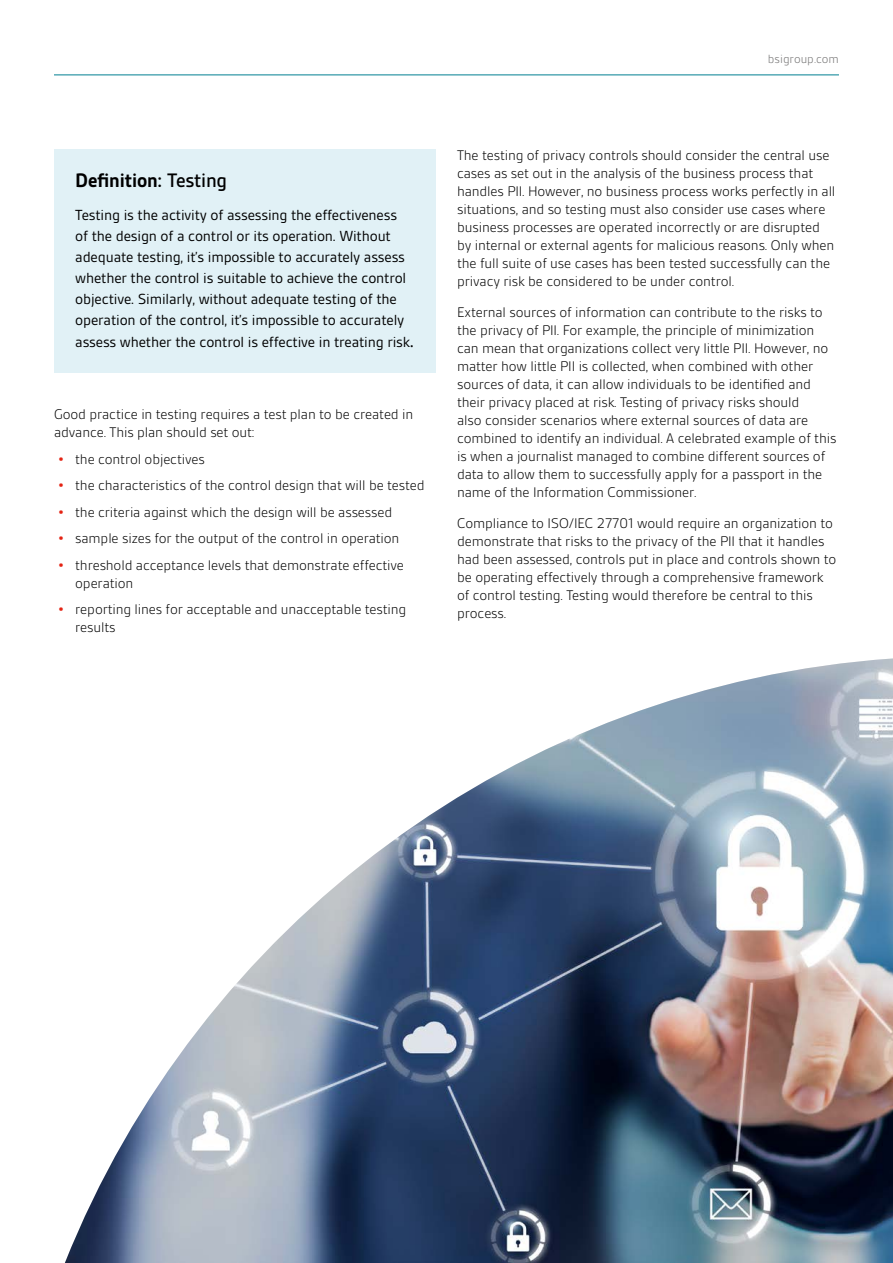
<style>
.page{position:relative;width:893px;height:1263px;background:#fff}
.page>*{position:absolute;margin:0;border:0;box-sizing:border-box;transform-origin:0 0}
.t1{font:700 21px "BSI Gesta";letter-spacing:-.01em;color:#000}
.t2{font:15.75px/21.1px "BSI Gesta";letter-spacing:-.01em;color:#000}
.t3{font:300 15px/18px "BSI Gesta";letter-spacing:-.01em;color:#000}
.t4{font:300 12.75px "BSI Gesta";color:#706f6f}
.s1{font-weight:500}
.s2{font-family:"Minion Pro";font-size:18px}
.s3{font-weight:700;color:#e42313}
</style>
<div class="page">
<hr style="left:54px;top:75px;width:785px;height:1px;background:#007f92">
<div style="left:54px;top:150px;width:382px;height:223px;background:#e1f1f6"></div>
<img style="left:65px;top:658px;width:828px;height:605px">
<p class="t4" style="left:768px;top:52px;width:73px">bsigroup.com</p>
<h1 class="t1" style="left:75px;top:169px;width:153px">Definition: <span class="s1">Testing</span></h1>
<p class="t2" style="left:75px;top:205px;width:340px">Testing is the activity of assessing the effectiveness<br>of the design of a control or its operation. Without adequate testing, it’s impossible to accurately assess whether the control is suitable to achieve the control objective. Similarly, without adequate testing of the operation of the control, it’s impossible to accurately assess whether the control is effective in treating risk<span class="s2">.</span></p>
<p class="t3" style="left:54px;top:405px;width:361px">Good practice in testing requires a test plan to be created in advance. This plan should set out:</p>
<p class="t3" style="left:58px;top:450px;width:148px"><span class="s3">•</span> the control objectives</p>
<p class="t3" style="left:58px;top:476px;width:368px"><span class="s3">•</span> the characteristics of the control design that will be tested</p>
<p class="t3" style="left:58px;top:503px;width:336px"><span class="s3">•</span> the criteria against which the design will be assessed</p>
<p class="t3" style="left:58px;top:529px;width:343px"><span class="s3">•</span> sample sizes for the output of the control in operation</p>
<p class="t3" style="left:75px;top:556px;width:330px;text-indent:-17px"><span class="s3">•</span> threshold acceptance levels that demonstrate effective operation</p>
<p class="t3" style="left:75px;top:600px;width:333px;text-indent:-17px"><span class="s3">•</span> reporting lines for acceptable and unacceptable testing results</p>
<p class="t3" style="left:457px;top:146px;width:380px">The testing of privacy controls should consider the central use cases as set out in the analysis of the business process that handles PII. However, no business process works perfectly in all situations, and so testing must also consider use cases where business processes are operated incorrectly or are disrupted by internal or external agents for malicious reasons. Only when the full suite of use cases has been tested successfully can the privacy risk be considered to be under control.</p>
<p class="t3" style="left:457px;top:303px;width:381px">External sources of information can contribute to the risks to the privacy of PII. For example, the principle of minimization can mean that organizations collect very little PII. However, no matter how little PII is collected, when combined with other sources of data, it can allow individuals to be identified and their privacy placed at risk. Testing of privacy risks should<br>also consider scenarios where external sources of data are combined to identify an individual. A celebrated example of this is when a journalist managed to combine different sources of data to allow them to successfully apply for a passport in the name of the Information Commissioner.</p>
<p class="t3" style="left:457px;top:514px;width:381px">Compliance to ISO/IEC 27701 would require an organization to demonstrate that risks to the privacy of the PII that it handles had been assessed, controls put in place and controls shown to be operating effectively through a comprehensive framework of control testing. Testing would therefore be central to this process.</p>
</div>
